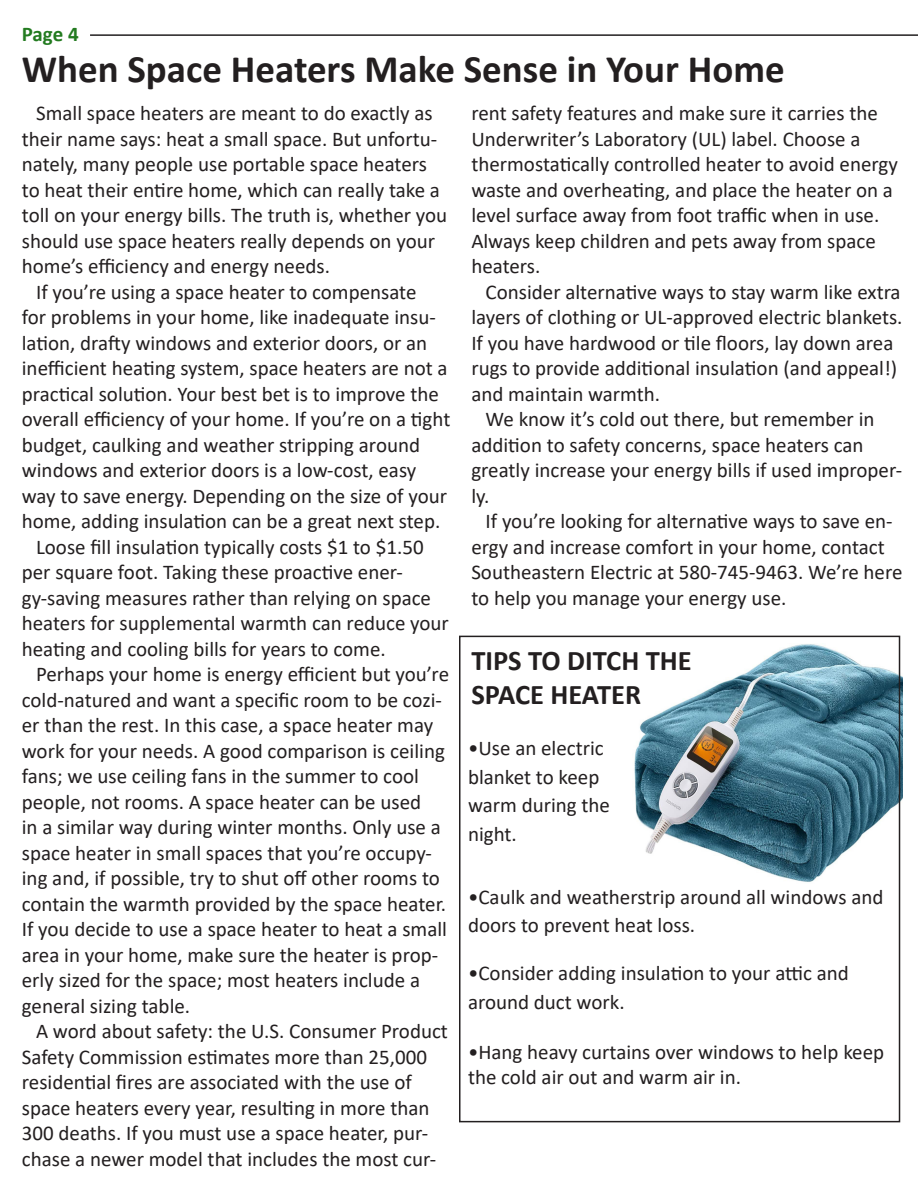
<style>
.page{position:relative;width:918px;height:1188px;background:#fff}
.page>*{position:absolute;margin:0;border:0;box-sizing:border-box;transform-origin:0 0}
.t1{font:700 39px "Calibri";color:#231f20}
.t2{font:700 28.5px "Calibri";color:#231f20}
.t3{font:21px/25.5px "Calibri";color:#231f20}
.t4{font:700 21px "Calibri";color:#237b20}
</style>
<div class="page">
<hr style="left:90px;top:34px;width:828px;height:2px;background:#231f20">
<img style="left:634px;top:644px;width:269px;height:240px">
<div style="left:459px;top:636px;width:441px;height:486px;border:2px solid #231f20"></div>
<p class="t4" style="left:22px;top:19px;width:58px">Page 4</p>
<p class="t1" style="left:22px;top:42px;width:764px">When Space Heaters Make Sense in Your Home</p>
<p class="t3" style="left:22px;top:100px;width:427px;text-indent:14px">Small space heaters are meant to do exactly as their name says: heat a small space. But unfortu&shy;nately, many people use portable space heaters to heat their entire home, which can really take a toll on your energy bills. The truth is, whether you should use space heaters really depends on your home’s efficiency and energy needs.</p>
<p class="t3" style="left:22px;top:278px;width:430px;text-indent:14px">If you’re using a space heater to compensate<br>for problems in your home, like inadequate insu&shy;lation, drafty windows and exterior doors, or an inefficient heating system, space heaters are not a practical solution. Your best bet is to improve the overall efficiency of your home. If you’re on a tight budget, caulking and weather stripping around windows and exterior doors is a low-cost, easy way to save energy. Depending on the size of your home, adding insulation can be a great next step.</p>
<p class="t3" style="left:22px;top:533px;width:429px;text-indent:14px">Loose fill insulation typically costs $1 to $1.50 per square foot. Taking these proactive ener&shy;gy-saving measures rather than relying on space heaters for supplemental warmth can reduce your heating and cooling bills for years to come.</p>
<p class="t3" style="left:22px;top:661px;width:429px;text-indent:14px">Perhaps your home is energy efficient but you’re cold-natured and want a specific room to be cozi&shy;er than the rest. In this case, a space heater may work for your needs. A good comparison is ceiling fans; we use ceiling fans in the summer to cool people, not rooms. A space heater can be used<br>in a similar way during winter months. Only use a space heater in small spaces that you’re occupy&shy;ing and, if possible, try to shut off other rooms to contain the warmth provided by the space heater.<br>If you decide to use a space heater to heat a small area in your home, make sure the heater is prop&shy;erly sized for the space; most heaters include a general sizing table.</p>
<p class="t3" style="left:22px;top:1018px;width:428px;text-indent:14px">A word about safety: the U.S. Consumer Product Safety Commission estimates more than 25,000 residential fires are associated with the use of space heaters every year, resulting in more than 300 deaths. If you must use a space heater, pur&shy;chase a newer model that includes the most cur-</p>
<p class="t3" style="left:471px;top:100px;width:428px">rent safety features and make sure it carries the Underwriter’s Laboratory (UL) label. Choose a thermostatically controlled heater to avoid energy waste and overheating, and place the heater on a level surface away from foot traffic when in use.<br>Always keep children and pets away from space heaters.</p>
<p class="t3" style="left:471px;top:278px;width:433px;text-indent:14px">Consider alternative ways to stay warm like extra layers of clothing or UL-approved electric blankets.<br>If you have hardwood or tile floors, lay down area rugs to provide additional insulation (and appeal!) and maintain warmth.</p>
<p class="t3" style="left:471px;top:406px;width:432px;text-indent:14px">We know it’s cold out there, but remember in addition to safety concerns, space heaters can greatly increase your energy bills if used improper&shy;ly.</p>
<p class="t3" style="left:471px;top:508px;width:433px;text-indent:14px">If you’re looking for alternative ways to save en&shy;ergy and increase comfort in your home, contact Southeastern Electric at 580-745-9463. We’re here to help you manage your energy use.</p>
<p class="t2" style="left:471px;top:641px;width:222px">TIPS TO DITCH THE</p>
<p class="t2" style="left:471px;top:675px;width:171px">SPACE HEATER</p>
<p class="t3" style="left:468px;top:735px;width:137px">•Use an electric</p>
<p class="t3" style="left:468px;top:763px;width:133px">blanket to keep</p>
<p class="t3" style="left:468px;top:792px;width:144px">warm during the</p>
<p class="t3" style="left:468px;top:820px;width:50px">night.</p>
<p class="t3" style="left:468px;top:882px;width:417px;line-height:28.5px">•Caulk and weatherstrip around all windows and doors to prevent heat loss.</p>
<p class="t3" style="left:468px;top:958px;width:382px;line-height:28.5px">•Consider adding insulation to your attic and around duct work.</p>
<p class="t3" style="left:468px;top:1039px;width:418px">•Hang heavy curtains over windows to help keep the cold air out and warm air in.</p>
</div>
